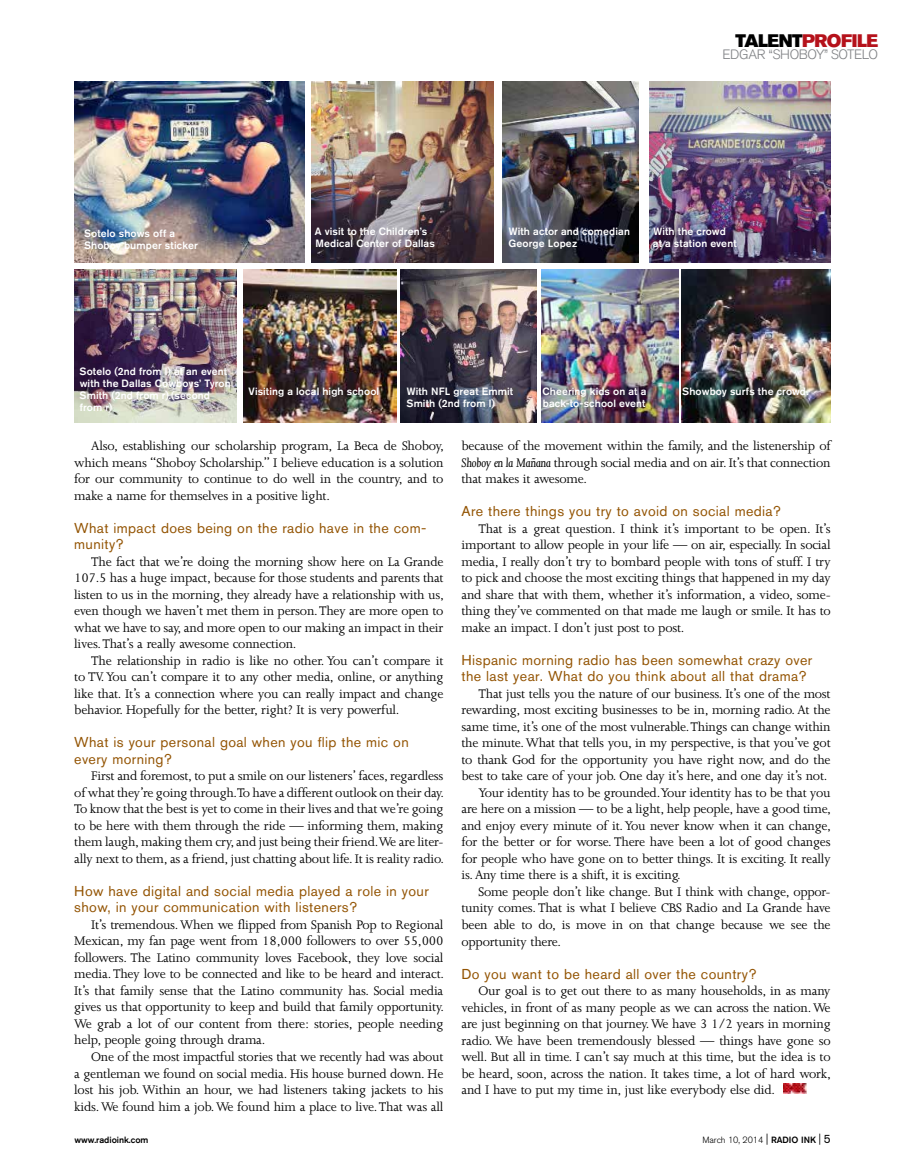
<style>
.page{position:relative;width:905px;height:1175px;background:#fff}
.page>*{position:absolute;margin:0;border:0;box-sizing:border-box;transform-origin:0 0}
.t1{font:18px "Akzidenz Grotesk BQ Super";letter-spacing:-.025em;color:#b5121b}
.t2{font:14.25px/16.5px "Joanna";letter-spacing:-.015em;color:#000;text-align:justify}
.t3{font:14.25px/16.5px "Akzidenz Grotesk BQ";letter-spacing:.025em;color:#935403}
.t4{font:300 13.5px "Akzidenz Grotesk BQ";letter-spacing:-.025em;color:#808285}
.t5{font:500 10.5px/12px "Akzidenz Grotesk BQ";letter-spacing:.01em;color:#fff}
.t6{font:300 9px "Akzidenz Grotesk BQ";letter-spacing:-.005em;color:#000}
.t7{font:500 9px "Akzidenz Grotesk BQ";letter-spacing:-.005em;color:#000}
.s1{color:#000}
.s2{font-style:italic}
.s3{font-size:12px}
.s4{font-weight:500}
.s5{font-weight:400;font-size:12px}
</style>
<div class="page">
<img style="left:783px;top:1083px;width:23px;height:11px">
<img style="left:74px;top:81px;width:230px;height:182px">
<img style="left:311px;top:81px;width:182px;height:182px">
<img style="left:502px;top:81px;width:136px;height:182px">
<img style="left:649px;top:81px;width:181px;height:182px">
<img style="left:74px;top:270px;width:163px;height:152px">
<img style="left:243px;top:270px;width:153px;height:152px">
<img style="left:400px;top:270px;width:136px;height:152px">
<img style="left:541px;top:270px;width:137px;height:152px">
<img style="left:681px;top:270px;width:149px;height:152px">
<p class="t1" style="left:735px;top:31px;width:144px"><span class="s1">TALENT</span>PROFILE</p>
<p class="t4" style="left:722px;top:47px;width:157px">EDGAR “SHOBOY” SOTELO</p>
<p class="t5" style="left:84px;top:227px;width:115px">Sotelo shows off a<br>Shoboy bumper sticker</p>
<p class="t5" style="left:315px;top:225px;width:121px">A visit to the Children’s<br>Medical Center of Dallas</p>
<p class="t5" style="left:508px;top:225px;width:123px">With actor and comedian<br>George Lopez</p>
<p class="t5" style="left:653px;top:225px;width:85px">With the crowd at a station event</p>
<p class="t5" style="left:80px;top:365px;width:153px">Sotelo (2nd from l) at an event with the Dallas Cowboys’ Tyron<br>Smith (2nd from r).(second from r)</p>
<p class="t5" style="left:248px;top:385px;width:132px">Visiting a local high school</p>
<p class="t5" style="left:406px;top:385px;width:108px">With NFL great Emmit<br>Smith (2nd from l)</p>
<p class="t5" style="left:542px;top:385px;width:105px">Cheering kids on at a back-to-school event</p>
<p class="t5" style="left:682px;top:385px;width:128px">Showboy surfs the crowd.</p>
<p class="t2" style="left:74px;top:438px;width:371px;text-indent:17px">Also, establishing our scholarship program, La Beca de Shoboy, which means “Shoboy Scholarship.” I believe education is a solution for our community to continue to do well in the country, and to make a name for themselves in a positive light.</p>
<p class="t3" style="left:74px;top:519px;width:353px">What impact does being on the radio have in the com&shy;munity?</p>
<p class="t2" style="left:74px;top:553px;width:371px;text-indent:17px">The fact that we’re doing the morning show here on La Grande 107.5 has a huge impact, because for those students and parents that listen to us in the morning, they already have a relationship with us, even though we haven’t met them in person. They are more open to what we have to say, and more open to our making an impact in their lives. That’s a really awesome connection.</p>
<p class="t2" style="left:74px;top:652px;width:371px;text-indent:17px">The relationship in radio is like no other. You can’t compare it to TV. You can’t compare it to any other media, online, or anything like that. It’s a connection where you can really impact and change behavior. Hopefully for the better, right? It is very powerful.</p>
<p class="t3" style="left:74px;top:734px;width:336px">What is your personal goal when you flip the mic on every morning?</p>
<p class="t2" style="left:74px;top:768px;width:371px;text-indent:17px">First and foremost, to put a smile on our listeners’ faces, regardless of what they’re going through. To have a different outlook on their day.<br>To know that the best is yet to come in their lives and that we’re going to be here with them through the ride — informing them, making them laugh, making them cry, and just being their friend. We are liter&shy;ally next to them, as a friend, just chatting about life. It is reality radio.</p>
<p class="t3" style="left:74px;top:882px;width:356px">How have digital and social media played a role in your show, in your communication with listeners?</p>
<p class="t2" style="left:74px;top:916px;width:371px;text-indent:17px">It’s tremendous. When we flipped from Spanish Pop to Regional Mexican, my fan page went from 18,000 followers to over 55,000 followers. The Latino community loves Facebook, they love social media. They love to be connected and like to be heard and interact.<br>It’s that family sense that the Latino community has. Social media gives us that opportunity to keep and build that family opportunity.<br>We grab a lot of our content from there: stories, people needing help, people going through drama.</p>
<p class="t2" style="left:74px;top:1048px;width:371px;text-indent:17px">One of the most impactful stories that we recently had was about a gentleman we found on social media. His house burned down. He lost his job. Within an hour, we had listeners taking jackets to his kids. We found him a job. We found him a place to live. That was all</p>
<p class="t2" style="left:461px;top:438px;width:371px">because of the movement within the family, and the listenership of <span class="s2">Shoboy en la Mañana</span> through social media and on air. It’s that connection that makes it awesome.</p>
<p class="t3" style="left:461px;top:503px;width:321px">Are there things you try to avoid on social media?</p>
<p class="t2" style="left:461px;top:520px;width:371px;text-indent:17px">That is a great question. I think it’s important to be open. It’s important to allow people in your life — on air, especially. In social media, I really don’t try to bombard people with tons of stuff. I try to pick and choose the most exciting things that happened in my day and share that with them, whether it’s information, a video, some&shy;thing they’ve commented on that made me laugh or smile. It has to make an impact. I don’t just post to post.</p>
<p class="t3" style="left:461px;top:651px;width:352px">Hispanic morning radio has been somewhat crazy over the last year. What do you think about all that drama?</p>
<p class="t2" style="left:478px;top:685px;width:353px">That just tells you the nature of our business. It’s one of the most</p>
<p class="t2" style="left:461px;top:702px;width:371px">rewarding, most exciting businesses to be in, morning radio. At the</p>
<p class="t2" style="left:461px;top:718px;width:371px">same time, it’s one of the most vulnerable. Things can change within</p>
<p class="t2" style="left:461px;top:735px;width:371px">the minute. What that tells you, in my perspective, is that you’ve got</p>
<p class="t2" style="left:461px;top:751px;width:371px">to thank God for the opportunity you have right now, and do the</p>
<p class="t2" style="left:461px;top:768px;width:367px">best to take care of your job. One day it’s here, and one day it’s not.</p>
<p class="t2" style="left:478px;top:784px;width:354px">Your identity has to be grounded. Your identity has to be that you</p>
<p class="t2" style="left:461px;top:801px;width:371px">are here on a mission — to be a light, help people, have a good time,</p>
<p class="t2" style="left:461px;top:817px;width:371px">and enjoy every minute of it. You never know when it can change,</p>
<p class="t2" style="left:461px;top:834px;width:371px">for the better or for worse. There have been a lot of good changes</p>
<p class="t2" style="left:461px;top:850px;width:371px">for people who have gone on to better things. It is exciting. It really</p>
<p class="t2" style="left:461px;top:867px;width:221px">is. Any time there is a shift, it is exciting.</p>
<p class="t2" style="left:478px;top:883px;width:354px">Some people don’t like change. But I think with change, oppor-</p>
<p class="t2" style="left:461px;top:900px;width:371px">tunity comes. That is what I believe CBS Radio and La Grande have</p>
<p class="t2" style="left:461px;top:916px;width:371px">been able to do, is move in on that change because we see the</p>
<p class="t2" style="left:461px;top:933px;width:101px">opportunity there.</p>
<p class="t3" style="left:461px;top:965px;width:296px">Do you want to be heard all over the country?</p>
<p class="t2" style="left:461px;top:982px;width:371px;text-indent:17px">Our goal is to get out there to as many households, in as many vehicles, in front of as many people as we can across the nation. We are just beginning on that journey. We have 3 1/2 years in morning radio. We have been tremendously blessed — things have gone so well. But all in time. I can’t say much at this time, but the idea is to be heard, soon, across the nation. It takes time, a lot of hard work, and I have to put my time in, just like everybody else did.</p>
<p class="t7" style="left:74px;top:1134px;width:76px">www.radioink.com</p>
<p class="t6" style="left:702px;top:1135px;width:130px">MARCH 10, 2014 <span class="s3">|</span> <span class="s4">RADIO INK</span> <span class="s3">|</span> <span class="s5">5</span></p>
</div>
